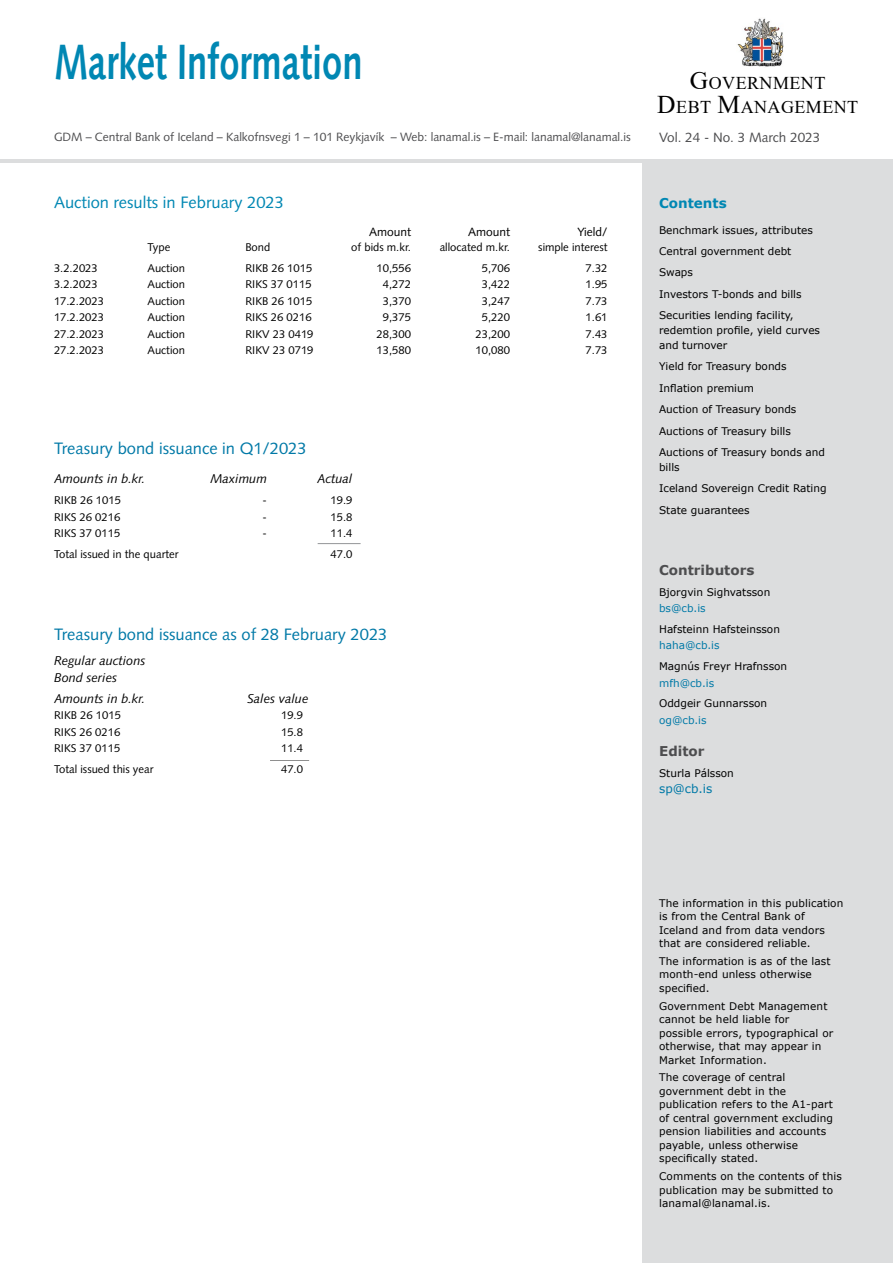
<style>
.page{position:relative;width:893px;height:1263px;background:#fff}
.page>*{position:absolute;margin:0;border:0;box-sizing:border-box;transform-origin:0 0}
.t1{font:700 49.5px "Syntax LT Std";color:#0087b3;scale:.73 1}
.t2{font:18px/24.6px "Times New Roman";letter-spacing:.025em;color:#000;text-align:center}
.t3{font:16.5px "Syntax LT Std";color:#0079a7}
.t4{font:16.5px "Syntax LT Std";color:#0087b3}
.t5{font:13.5px "Syntax LT Std";color:#4d4d4f}
.t6{font:700 13.5px "Verdana";color:#4d4d4f}
.t7{font:700 13.5px "Verdana";color:#0087b3}
.t8{font:italic 12.75px "Syntax LT Std";color:#000}
.t9{font:12px "Syntax LT Std";letter-spacing:-.005em;color:#4d4d4f}
.t10{font:12px "Syntax LT Std";color:#000}
.t11{font:12px "Verdana";color:#0079a7}
.t12{font:11.25px "Syntax LT Std";color:#000}
.t13{font:10.5px/13.5px "Verdana";letter-spacing:.01em;color:#000}
.t14{font:10.5px "Verdana";color:#0079a7}
.s1{font-size:25.5px}
</style>
<div class="page">
<div style="left:643px;top:162px;width:250px;height:1101px;background:#dcddde"></div>
<hr style="left:0;top:159px;width:893px;height:3px;background:#dcddde">
<img style="left:737px;top:18px;width:47px;height:49px">
<hr style="left:318px;top:543px;width:43px;height:1px;background:#939598">
<hr style="left:270px;top:760px;width:39px;height:1px;background:#000">
<h1 class="t1" style="left:54px;top:33px;width:424px">Market Information</h1>
<p class="t9" style="left:54px;top:129px;width:578px">GDM – Central Bank of Iceland – Kalkofnsvegi 1 – 101 Reykjavík – Web: lanamal.is – E-mail: lanamal@lanamal.is</p>
<p class="t4" style="left:54px;top:192px;width:231px">Auction results in February 2023</p>
<p class="t10" style="left:369px;top:225px;width:44px">Amount</p>
<p class="t10" style="left:468px;top:225px;width:44px">Amount</p>
<p class="t10" style="left:577px;top:225px;width:32px">Yield/</p>
<p class="t12" style="left:148px;top:240px;width:24px">Type</p>
<p class="t12" style="left:245px;top:240px;width:27px">Bond</p>
<p class="t12" style="left:351px;top:240px;width:61px">of bids m.kr.</p>
<p class="t12" style="left:440px;top:240px;width:72px">allocated m.kr.</p>
<p class="t12" style="left:538px;top:240px;width:71px">simple interest</p>
<p class="t12" style="left:54px;top:261px;width:45px">3.2.2023</p>
<p class="t12" style="left:148px;top:261px;width:39px">Auction</p>
<p class="t12" style="left:245px;top:261px;width:68px">RIKB 26 1015</p>
<p class="t12" style="left:377px;top:261px;width:36px">10,556</p>
<p class="t12" style="left:482px;top:261px;width:30px">5,706</p>
<p class="t12" style="left:586px;top:261px;width:23px">7.32</p>
<p class="t12" style="left:54px;top:278px;width:45px">3.2.2023</p>
<p class="t12" style="left:148px;top:278px;width:39px">Auction</p>
<p class="t12" style="left:245px;top:278px;width:68px">RIKS 37 0115</p>
<p class="t12" style="left:383px;top:278px;width:30px">4,272</p>
<p class="t12" style="left:482px;top:278px;width:30px">3,422</p>
<p class="t12" style="left:586px;top:278px;width:23px">1.95</p>
<p class="t12" style="left:54px;top:294px;width:52px">17.2.2023</p>
<p class="t12" style="left:148px;top:294px;width:39px">Auction</p>
<p class="t12" style="left:245px;top:294px;width:68px">RIKB 26 1015</p>
<p class="t12" style="left:383px;top:294px;width:30px">3,370</p>
<p class="t12" style="left:482px;top:294px;width:30px">3,247</p>
<p class="t12" style="left:586px;top:294px;width:23px">7.73</p>
<p class="t12" style="left:54px;top:311px;width:52px">17.2.2023</p>
<p class="t12" style="left:148px;top:311px;width:39px">Auction</p>
<p class="t12" style="left:245px;top:311px;width:68px">RIKS 26 0216</p>
<p class="t12" style="left:383px;top:311px;width:30px">9,375</p>
<p class="t12" style="left:482px;top:311px;width:30px">5,220</p>
<p class="t12" style="left:586px;top:311px;width:23px">1.61</p>
<p class="t12" style="left:54px;top:327px;width:52px">27.2.2023</p>
<p class="t12" style="left:148px;top:327px;width:39px">Auction</p>
<p class="t12" style="left:245px;top:327px;width:70px">RIKV 23 0419</p>
<p class="t12" style="left:377px;top:327px;width:36px">28,300</p>
<p class="t12" style="left:476px;top:327px;width:36px">23,200</p>
<p class="t12" style="left:586px;top:327px;width:23px">7.43</p>
<p class="t12" style="left:54px;top:344px;width:52px">27.2.2023</p>
<p class="t12" style="left:148px;top:344px;width:39px">Auction</p>
<p class="t12" style="left:245px;top:344px;width:70px">RIKV 23 0719</p>
<p class="t12" style="left:377px;top:344px;width:36px">13,580</p>
<p class="t12" style="left:476px;top:344px;width:36px">10,080</p>
<p class="t12" style="left:586px;top:344px;width:23px">7.73</p>
<p class="t3" style="left:54px;top:438px;width:254px">Treasury bond issuance in Q1/2023</p>
<p class="t8" style="left:54px;top:471px;width:93px">Amounts in b.kr.</p>
<p class="t8" style="left:210px;top:471px;width:58px">Maximum</p>
<p class="t8" style="left:317px;top:471px;width:37px">Actual</p>
<p class="t12" style="left:54px;top:493px;width:68px">RIKB 26 1015</p>
<p class="t12" style="left:263px;top:493px;width:6px">-</p>
<p class="t12" style="left:331px;top:493px;width:23px">19.9</p>
<p class="t12" style="left:54px;top:510px;width:68px">RIKS 26 0216</p>
<p class="t12" style="left:263px;top:510px;width:6px">-</p>
<p class="t12" style="left:331px;top:510px;width:23px">15.8</p>
<p class="t12" style="left:54px;top:526px;width:68px">RIKS 37 0115</p>
<p class="t12" style="left:263px;top:526px;width:6px">-</p>
<p class="t12" style="left:331px;top:526px;width:23px">11.4</p>
<p class="t12" style="left:54px;top:547px;width:126px">Total issued in the quarter</p>
<p class="t12" style="left:331px;top:547px;width:23px">47.0</p>
<p class="t3" style="left:54px;top:625px;width:335px">Treasury bond issuance as of 28 February 2023</p>
<p class="t8" style="left:54px;top:654px;width:93px">Regular auctions</p>
<p class="t8" style="left:54px;top:670px;width:65px">Bond series</p>
<p class="t8" style="left:54px;top:691px;width:93px">Amounts in b.kr.</p>
<p class="t8" style="left:247px;top:691px;width:62px">Sales value</p>
<p class="t12" style="left:54px;top:709px;width:68px">RIKB 26 1015</p>
<p class="t12" style="left:281px;top:709px;width:23px">19.9</p>
<p class="t12" style="left:54px;top:725px;width:68px">RIKS 26 0216</p>
<p class="t12" style="left:281px;top:725px;width:23px">15.8</p>
<p class="t12" style="left:54px;top:742px;width:68px">RIKS 37 0115</p>
<p class="t12" style="left:281px;top:742px;width:23px">11.4</p>
<p class="t12" style="left:54px;top:762px;width:101px">Total issued this year</p>
<p class="t12" style="left:281px;top:762px;width:23px">47.0</p>
<h2 class="t2" style="left:657px;top:70px;width:203px"><span class="s1">G</span>OVERNMENT<br><span class="s1">D</span>EBT <span class="s1">M</span>ANAGEMENT</h2>
<p class="t5" style="left:659px;top:129px;width:163px">Vol. 24 - No. 3 March 2023</p>
<p class="t7" style="left:659px;top:193px;width:69px">Contents</p>
<p class="t13" style="left:659px;top:223px;width:155px">Benchmark issues, attributes</p>
<p class="t13" style="left:659px;top:244px;width:134px">Central government debt</p>
<p class="t13" style="left:659px;top:266px;width:35px">Swaps</p>
<p class="t13" style="left:659px;top:287px;width:144px">Investors T-bonds and bills</p>
<p class="t13" style="left:659px;top:308px;width:162px;line-height:15px">Securities lending facility, redemtion profile, yield curves and turnover</p>
<p class="t13" style="left:659px;top:360px;width:129px">Yield for Treasury bonds</p>
<p class="t13" style="left:659px;top:381px;width:96px">Inflation premium</p>
<p class="t13" style="left:659px;top:403px;width:139px">Auction of Treasury bonds</p>
<p class="t13" style="left:659px;top:424px;width:133px">Auctions of Treasury bills</p>
<p class="t13" style="left:659px;top:445px;width:167px;line-height:15px">Auctions of Treasury bonds and bills</p>
<p class="t13" style="left:659px;top:482px;width:169px">Iceland Sovereign Credit Rating</p>
<p class="t13" style="left:659px;top:503px;width:92px">State guarantees</p>
<p class="t6" style="left:659px;top:560px;width:97px">Contributors</p>
<p class="t13" style="left:659px;top:585px;width:113px">Bjorgvin Sighvatsson</p>
<p class="t14" style="left:659px;top:601px;width:48px">bs@cb.is</p>
<p class="t13" style="left:659px;top:622px;width:122px">Hafsteinn Hafsteinsson</p>
<p class="t14" style="left:659px;top:638px;width:62px">haha@cb.is</p>
<p class="t13" style="left:659px;top:659px;width:130px">Magnús Freyr Hrafnsson</p>
<p class="t14" style="left:659px;top:676px;width:57px">mfh@cb.is</p>
<p class="t13" style="left:659px;top:697px;width:110px">Oddgeir Gunnarsson</p>
<p class="t14" style="left:659px;top:713px;width:49px">og@cb.is</p>
<p class="t6" style="left:659px;top:742px;width:47px">Editor</p>
<p class="t13" style="left:659px;top:766px;width:76px">Sturla Pálsson</p>
<p class="t11" style="left:659px;top:781px;width:55px">sp@cb.is</p>
<p class="t13" style="left:659px;top:896px;width:186px">The information in this publication is from the Central Bank of<br>Iceland and from data vendors that are considered reliable.</p>
<p class="t13" style="left:659px;top:954px;width:173px">The information is as of the last month-end unless otherwise specified.</p>
<p class="t13" style="left:659px;top:999px;width:176px">Government Debt Management cannot be held liable for possible errors, typographical or otherwise, that may appear in<br>Market Information.</p>
<p class="t13" style="left:659px;top:1071px;width:175px">The coverage of central government debt in the publication refers to the A1-part of central government excluding pension liabilities and accounts payable, unless otherwise specifically stated.</p>
<p class="t13" style="left:659px;top:1169px;width:184px">Comments on the contents of this publication may be submitted to lanamal@lanamal.is.</p>
</div>
